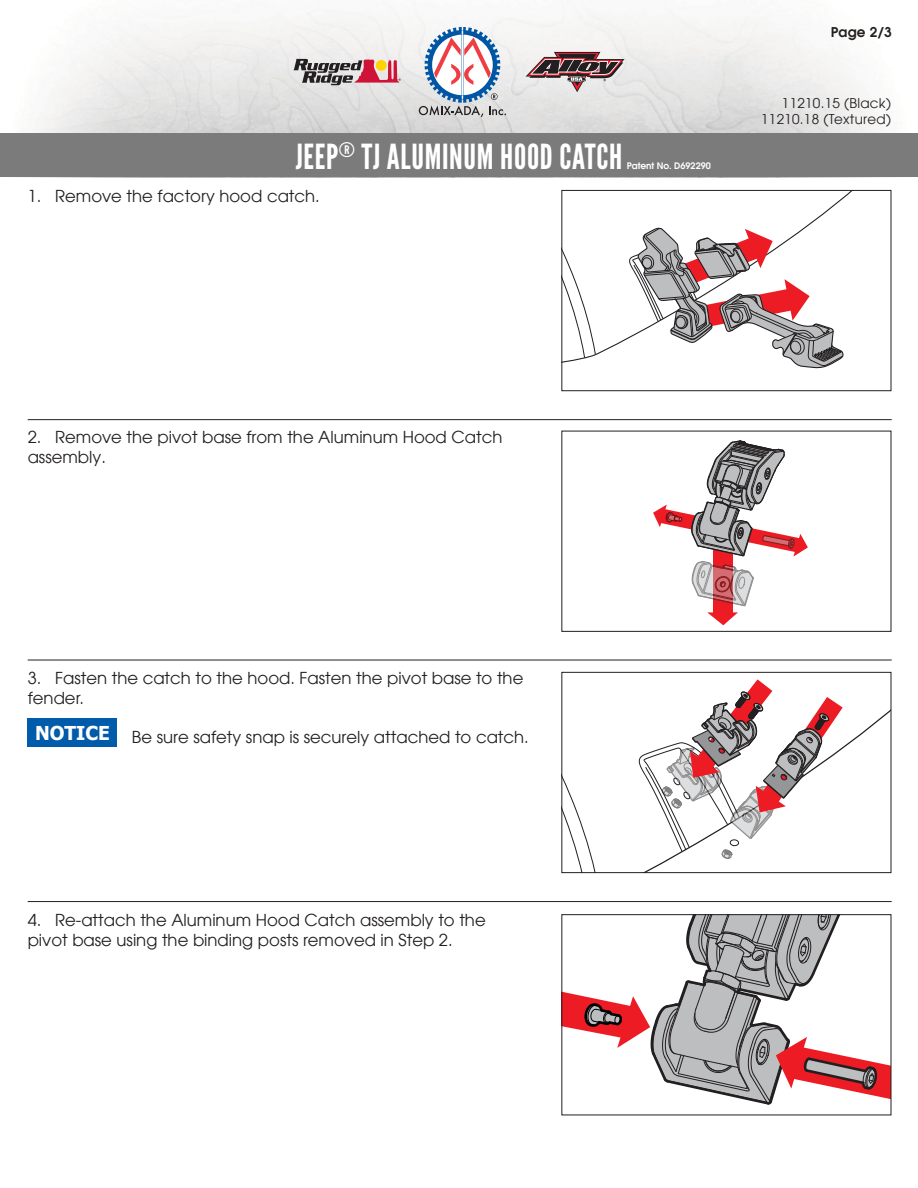
<style>
.page{position:relative;width:918px;height:1188px;background:#fff}
.page>*{position:absolute;margin:0;border:0;box-sizing:border-box;transform-origin:0 0}
.t1{font:34.5px "League Gothic";letter-spacing:.02em;color:#fff}
.t2{font:700 19.05px "Tahoma";color:#fff}
.t3{font:16.5px/19.8px "Avant Garde LT";color:#231f20}
.t4{font:13.5px/16.2px "Avant Garde LT";letter-spacing:.02em;color:#231f20;text-align:right}
.t5{font:600 13.5px "Avant Garde LT";color:#231f20}
.t6{font:600 9px "Avant Garde LT";color:#fff}
</style>
<div class="page">
<img style="left:0;top:7px;width:918px;height:170px">
<svg style="left:419px;top:27px;width:87px;height:90px"></svg>
<svg style="left:526px;top:52px;width:99px;height:40px;background:#a79395"></svg>
<svg style="left:293px;top:59px;width:108px;height:26px;background:#ad8888"></svg>
<div style="left:1px;top:134px;width:917px;height:43px;background:#7b7b7c"></div>
<div style="left:713px;top:537px;width:19px;height:79px;background:#ed1c24"></div>
<svg style="left:653px;top:440px;width:155px;height:166px"></svg>
<svg style="left:707px;top:612px;width:31px;height:13px"></svg>
<div style="left:561px;top:431px;width:330px;height:201px;border:1px solid #231f20"></div>
<svg style="left:563px;top:251px;width:33px;height:108px"></svg>
<svg style="left:629px;top:220px;width:215px;height:149px"></svg>
<div style="left:561px;top:190px;width:330px;height:201px;border:1px solid #231f20"></div>
<hr style="left:28px;top:419px;width:864px;height:1px;background:#231f20">
<hr style="left:28px;top:660px;width:864px;height:1px;background:#231f20">
<svg style="left:563px;top:916px;width:326px;height:189px"></svg>
<div style="left:561px;top:914px;width:330px;height:201px;border:1px solid #231f20"></div>
<svg style="left:563px;top:778px;width:33px;height:93px"></svg>
<svg style="left:639px;top:679px;width:222px;height:180px"></svg>
<div style="left:561px;top:672px;width:330px;height:201px;border:1px solid #231f20"></div>
<hr style="left:28px;top:901px;width:864px;height:1px;background:#231f20">
<div style="left:28px;top:718px;width:89px;height:29px;background:#005bab"></div>
<h1 class="t1" style="left:296px;top:136px;width:328px">JEEP<sup>®</sup> TJ ALUMINUM HOOD CATCH</h1>
<p class="t6" style="left:627px;top:159px;width:86px">Patent No. D692290</p>
<p class="t3" style="left:28px;top:186px;width:294px">1. Remove the factory hood catch.</p>
<p class="t5" style="left:831px;top:23px;width:63px">Page 2/3</p>
<p class="t4" style="left:761px;top:95px;width:131px">11210.15 (Black)<br>11210.18 (Textured)</p>
<p class="t3" style="left:28px;top:427px;width:476px">2. Remove the pivot base from the Aluminum Hood Catch assembly.</p>
<p class="t3" style="left:28px;top:668px;width:497px">3. Fasten the catch to the hood. Fasten the pivot base to the fender.</p>
<p class="t2" style="left:35px;top:719px;width:76px">NOTICE</p>
<p class="t3" style="left:132px;top:727px;width:398px">Be sure safety snap is securely attached to catch.</p>
<p class="t3" style="left:28px;top:910px;width:460px">4. Re-attach the Aluminum Hood Catch assembly to the pivot base using the binding posts removed in Step 2.</p>
</div>
